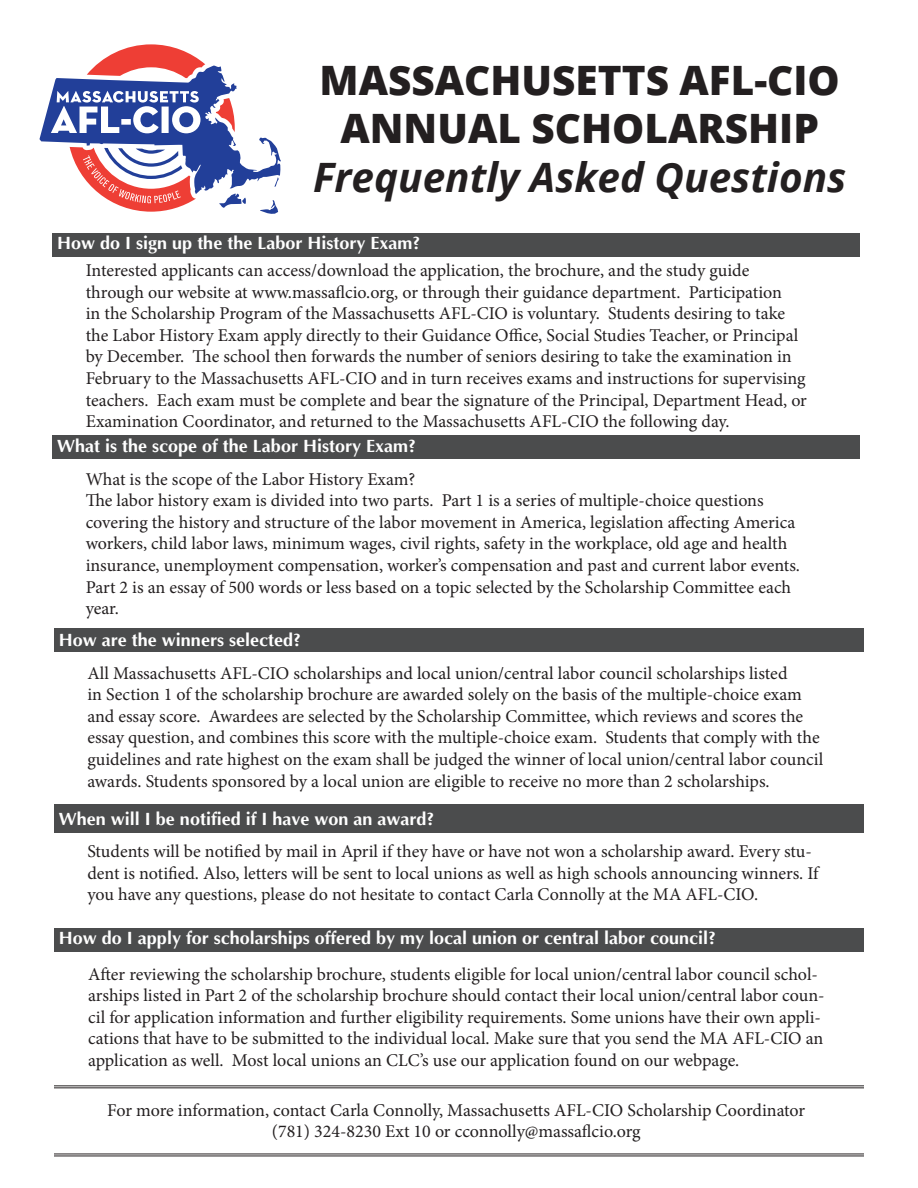
<style>
.page{position:relative;width:918px;height:1188px;background:#fff}
.page>*{position:absolute;margin:0;border:0;box-sizing:border-box;transform-origin:0 0}
.t1{font:800 40.5px "Open Sans";color:#231f20}
.t2{font:italic 700 40.5px "Open Sans";color:#231f20}
.t3{font:18px/21.6px "Minion Pro";color:#231f20}
.t4{font:700 18px "Optima";color:#fff}
</style>
<div class="page">
<div style="left:54px;top:628px;width:810px;height:24px;background:#4b4c4d"></div>
<div style="left:54px;top:928px;width:810px;height:24px;background:#4b4c4d"></div>
<svg style="left:39px;top:44px;width:242px;height:170px"></svg>
<hr style="left:54px;top:1085px;width:810px;height:1px;background:#231f20">
<hr style="left:54px;top:1087px;width:810px;height:1px;background:#231f20">
<hr style="left:54px;top:1153px;width:810px;height:1px;background:#231f20">
<hr style="left:54px;top:1155px;width:810px;height:1px;background:#231f20">
<div style="left:54px;top:804px;width:810px;height:29px;background:#4b4c4d"></div>
<div style="left:52px;top:233px;width:808px;height:24px;background:#4b4c4d"></div>
<div style="left:52px;top:435px;width:808px;height:24px;background:#4b4c4d"></div>
<p class="t1" style="left:320px;top:49px;width:522px">MASSACHUSETTS AFL-CIO</p>
<p class="t1" style="left:340px;top:98px;width:480px">ANNUAL SCHOLARSHIP</p>
<p class="t2" style="left:313px;top:149px;width:535px">Frequently Asked Questions</p>
<p class="t4" style="left:57px;top:234px;width:365px">How do I sign up the the Labor History Exam?</p>
<p class="t3" style="left:86px;top:259px;width:723px">Interested applicants can access/download the application, the brochure, and the study guide through our website at www.massaflcio.org, or through their guidance department. Participation<br>in the Scholarship Program of the Massachusetts AFL-CIO is voluntary. Students desiring to take the Labor History Exam apply directly to their Guidance Office, Social Studies Teacher, or Principal by December. The school then forwards the number of seniors desiring to take the examination in February to the Massachusetts AFL-CIO and in turn receives exams and instructions for supervising teachers. Each exam must be complete and bear the signature of the Principal, Department Head, or Examination Coordinator, and returned to the Massachusetts AFL-CIO the following day.</p>
<p class="t4" style="left:57px;top:437px;width:360px">What is the scope of the Labor History Exam?</p>
<p class="t3" style="left:86px;top:468px;width:331px">What is the scope of the Labor History Exam?</p>
<p class="t3" style="left:86px;top:490px;width:716px">The labor history exam is divided into two parts. Part 1 is a series of multiple-choice questions covering the history and structure of the labor movement in America, legislation affecting America workers, child labor laws, minimum wages, civil rights, safety in the workplace, old age and health insurance, unemployment compensation, worker’s compensation and past and current labor events.<br>Part 2 is an essay of 500 words or less based on a topic selected by the Scholarship Committee each year.</p>
<p class="t4" style="left:59px;top:630px;width:244px">How are the winners selected?</p>
<p class="t3" style="left:87px;top:662px;width:737px">All Massachusetts AFL-CIO scholarships and local union/central labor council scholarships listed<br>in Section 1 of the scholarship brochure are awarded solely on the basis of the multiple-choice exam and essay score. Awardees are selected by the Scholarship Committee, which reviews and scores the essay question, and combines this score with the multiple-choice exam. Students that comply with the guidelines and rate highest on the exam shall be judged the winner of local union/central labor council awards. Students sponsored by a local union are eligible to receive no more than 2 scholarships.</p>
<p class="t4" style="left:59px;top:809px;width:377px">When will I be notified if I have won an award?</p>
<p class="t3" style="left:87px;top:841px;width:733px">Students will be notified by mail in April if they have or have not won a scholarship award. Every stu&shy;dent is notified. Also, letters will be sent to local unions as well as high schools announcing winners. If you have any questions, please do not hesitate to contact Carla Connolly at the MA AFL-CIO.</p>
<p class="t4" style="left:59px;top:928px;width:659px">How do I apply for scholarships offered by my local union or central labor council?</p>
<p class="t3" style="left:88px;top:963px;width:738px">After reviewing the scholarship brochure, students eligible for local union/central labor council schol&shy;arships listed in Part 2 of the scholarship brochure should contact their local union/central labor coun&shy;cil for application information and further eligibility requirements. Some unions have their own appli&shy;cations that have to be submitted to the individual local. Make sure that you send the MA AFL-CIO an application as well. Most local unions an CLC’s use our application found on our webpage.</p>
<p class="t3" style="left:107px;top:1099px;width:699px">For more information, contact Carla Connolly, Massachusetts AFL-CIO Scholarship Coordinator</p>
<p class="t3" style="left:272px;top:1121px;width:370px">(781) 324-8230 Ext 10 or cconnolly@massaflcio.org</p>
</div>
